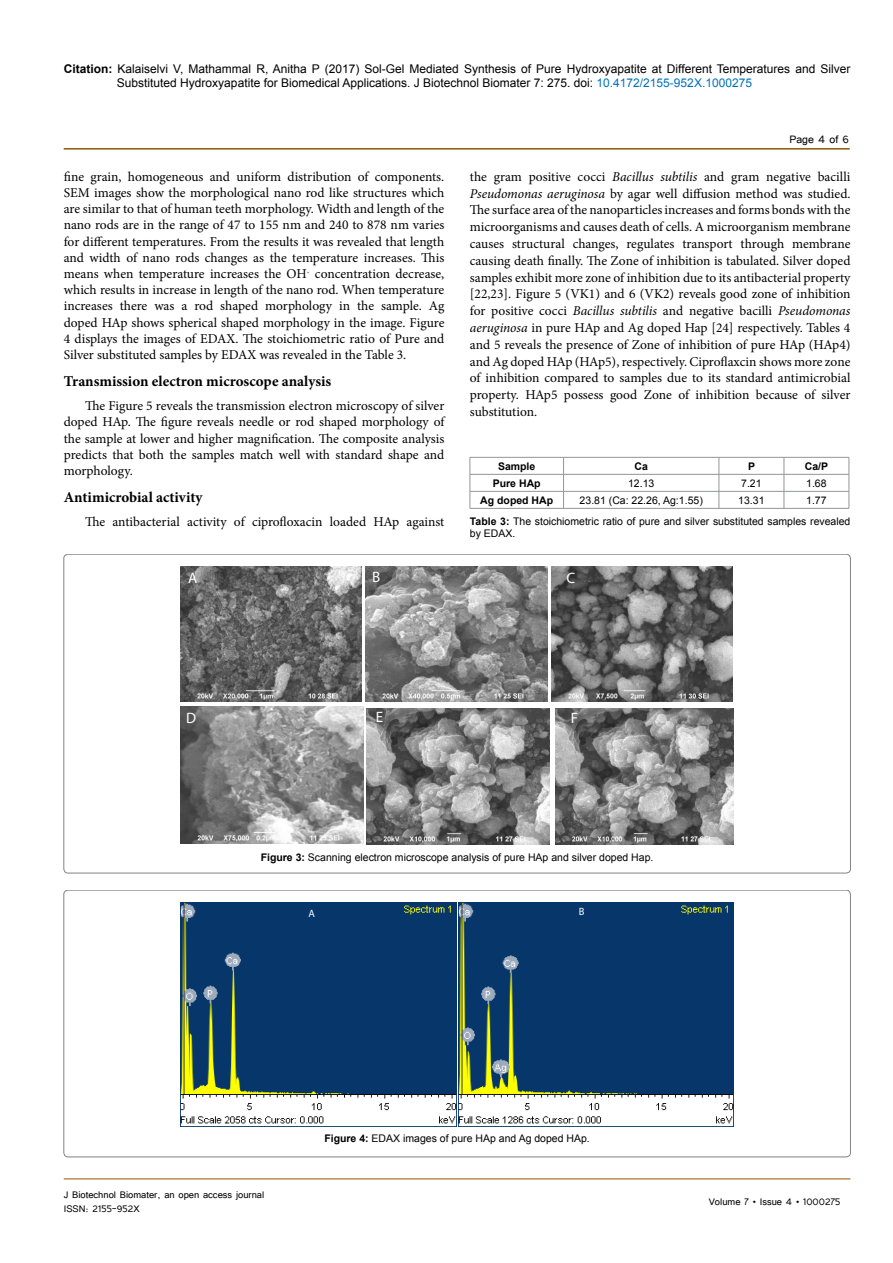
<style>
.page{position:relative;width:893px;height:1263px;background:#fff}
.page>*{position:absolute;margin:0;border:0;box-sizing:border-box;transform-origin:0 0}
.t1{font:15.15px "Myriad Pro";color:#fff}
.Side-Hedding{font:700 15px "Minion Pro";color:#000}
.t2{font:13.5px/16.2px "Minion Pro";letter-spacing:-.005em;color:#000;text-align:justify}
.t3{font:13.5px "Tunga";color:#000}
.t4{font:12px/14.4px "Arial";color:#000}
.t5{font:12px/14.4px "Tunga";color:#000}
.t6{font:10.65px "Myriad Pro";color:#fcfcfc}
.t7{font:10.5px/12.6px "Arial";color:#000}
.t8{font:700 10.5px "Arial";color:#000}
.s1{font-weight:700}
.s2{color:#0072bc}
.s3{font-style:italic}
</style>
<div class="page">
<hr style="left:64px;top:148px;width:786px;height:2px;background:#905501">
<hr style="left:64px;top:1179px;width:786px;height:1px;background:#905501">
<img style="left:181px;top:566px;width:181px;height:136px">
<img style="left:366px;top:566px;width:181px;height:136px">
<img style="left:551px;top:566px;width:181px;height:136px">
<img style="left:181px;top:707px;width:182px;height:136px">
<img style="left:367px;top:708px;width:182px;height:137px">
<img style="left:555px;top:708px;width:178px;height:137px">
<img style="left:181px;top:902px;width:275px;height:222px">
<img style="left:458px;top:902px;width:275px;height:224px">
<hr style="left:470px;top:474px;width:94px;height:1px;background:#939598">
<hr style="left:564px;top:474px;width:155px;height:1px;background:#939598">
<hr style="left:719px;top:474px;width:65px;height:1px;background:#939598">
<hr style="left:784px;top:474px;width:65px;height:1px;background:#939598">
<hr style="left:470px;top:491px;width:94px;height:1px;background:#939598">
<hr style="left:564px;top:491px;width:155px;height:1px;background:#939598">
<svg style="left:563px;top:458px;width:1px;height:50px"></svg>
<hr style="left:719px;top:491px;width:65px;height:1px;background:#939598">
<svg style="left:719px;top:458px;width:1px;height:50px"></svg>
<hr style="left:784px;top:491px;width:65px;height:1px;background:#939598">
<svg style="left:784px;top:458px;width:1px;height:50px"></svg>
<hr style="left:470px;top:457px;width:94px;height:1px;background:#939598">
<hr style="left:564px;top:457px;width:155px;height:1px;background:#939598">
<hr style="left:719px;top:457px;width:65px;height:1px;background:#939598">
<hr style="left:784px;top:457px;width:65px;height:1px;background:#939598">
<svg style="left:470px;top:457px;width:1px;height:51px"></svg>
<svg style="left:849px;top:457px;width:1px;height:51px"></svg>
<hr style="left:470px;top:508px;width:94px;height:1px;background:#939598">
<hr style="left:564px;top:508px;width:155px;height:1px;background:#939598">
<hr style="left:719px;top:508px;width:65px;height:1px;background:#939598">
<hr style="left:784px;top:508px;width:65px;height:1px;background:#939598">
<p class="t4" style="left:117px;top:61px;width:735px;text-indent:-53px"><span class="s1">Citation:</span> Kalaiselvi V, Mathammal R, Anitha P (2017) Sol-Gel Mediated Synthesis of Pure Hydroxyapatite at Different Temperatures and Silver<br>Substituted Hydroxyapatite for Biomedical Applications. J Biotechnol Biomater 7: 275. doi: <span class="s2">10.4172/2155-952X.1000275</span></p>
<p class="t2" style="left:64px;top:168px;width:382px">fine grain, homogeneous and uniform distribution of components.<br>SEM images show the morphological nano rod like structures which are similar to that of human teeth morphology. Width and length of the nano rods are in the range of 47 to 155 nm and 240 to 878 nm varies for different temperatures. From the results it was revealed that length and width of nano rods changes as the temperature increases. This means when temperature increases the OH<sup>-</sup> concentration decrease, which results in increase in length of the nano rod. When temperature increases there was a rod shaped morphology in the sample. Ag doped HAp shows spherical shaped morphology in the image. Figure 4 displays the images of EDAX. The stoichiometric ratio of Pure and Silver substituted samples by EDAX was revealed in the Table 3.</p>
<p class="Side-Hedding" style="left:64px;top:370px;width:269px">Transmission electron microscope analysis</p>
<p class="t2" style="left:64px;top:398px;width:382px;text-indent:21px">The Figure 5 reveals the transmission electron microscopy of silver doped HAp. The figure reveals needle or rod shaped morphology of the sample at lower and higher magnification. The composite analysis predicts that both the samples match well with standard shape and morphology.</p>
<p class="Side-Hedding" style="left:64px;top:486px;width:140px">Antimicrobial activity</p>
<p class="t2" style="left:85px;top:514px;width:361px">The antibacterial activity of ciprofloxacin loaded HAp against</p>
<p class="t3" style="left:789px;top:131px;width:61px">Page 4 of 6</p>
<p class="t2" style="left:470px;top:168px;width:382px;line-height:16.8px">the gram positive cocci <span class="s3">Bacillus subtilis</span> and gram negative bacilli <span class="s3">Pseudomonas aeruginosa</span> by agar well diffusion method was studied.<br>The surface area of the nanoparticles increases and forms bonds with the microorganisms and causes death of cells. A microorganism membrane causes structural changes, regulates transport through membrane causing death finally. The Zone of inhibition is tabulated. Silver doped samples exhibit more zone of inhibition due to its antibacterial property [22,23]. Figure 5 (VK1) and 6 (VK2) reveals good zone of inhibition for positive cocci <span class="s3">Bacillus subtilis</span> and negative bacilli <span class="s3">Pseudomonas aeruginosa</span> in pure HAp and Ag doped Hap [24] respectively. Tables 4 and 5 reveals the presence of Zone of inhibition of pure HAp (HAp4) and Ag doped HAp (HAp5), respectively. Ciproflaxcin shows more zone of inhibition compared to samples due to its standard antimicrobial property. HAp5 possess good Zone of inhibition because of silver substitution.</p>
<p class="t8" style="left:498px;top:459px;width:39px">Sample</p>
<p class="t8" style="left:634px;top:459px;width:15px">Ca</p>
<p class="t8" style="left:748px;top:459px;width:9px">P</p>
<p class="t8" style="left:805px;top:459px;width:25px">Ca/P</p>
<p class="t8" style="left:493px;top:476px;width:49px">Pure HAp</p>
<p class="t7" style="left:628px;top:477px;width:28px">12.13</p>
<p class="t7" style="left:741px;top:477px;width:22px">7.21</p>
<p class="t7" style="left:806px;top:477px;width:22px">1.68</p>
<p class="t8" style="left:480px;top:493px;width:74px">Ag doped HAp</p>
<p class="t7" style="left:580px;top:494px;width:125px">23.81 (Ca: 22.26, Ag:1.55)</p>
<p class="t7" style="left:738px;top:494px;width:28px">13.31</p>
<p class="t7" style="left:806px;top:494px;width:22px">1.77</p>
<p class="t7" style="left:470px;top:515px;width:382px"><span class="s1">Table 3:</span> The stoichiometric ratio of pure and silver substituted samples revealed by EDAX.</p>
<p class="t1" style="left:188px;top:568px;width:11px">A</p>
<p class="t1" style="left:372px;top:567px;width:10px">B</p>
<p class="t1" style="left:567px;top:568px;width:10px">C</p>
<p class="t1" style="left:186px;top:709px;width:12px">D</p>
<p class="t1" style="left:376px;top:707px;width:9px">E</p>
<p class="t1" style="left:571px;top:709px;width:9px">F</p>
<p class="t7" style="left:261px;top:851px;width:394px"><span class="s1">Figure 3:</span> Scanning electron microscope analysis of pure HAp and silver doped Hap.</p>
<p class="t6" style="left:308px;top:907px;width:8px">A</p>
<p class="t6" style="left:579px;top:905px;width:7px">B</p>
<p class="t5" style="left:64px;top:1187px;width:202px">J Biotechnol Biomater, an open access journal<br>ISSN: 2155-952X</p>
<p class="t7" style="left:324px;top:1132px;width:267px"><span class="s1">Figure 4:</span> EDAX images of pure HAp and Ag doped HAp.</p>
<p class="t5" style="left:709px;top:1194px;width:133px">Volume 7 • Issue 4 • 1000275</p>
</div>
